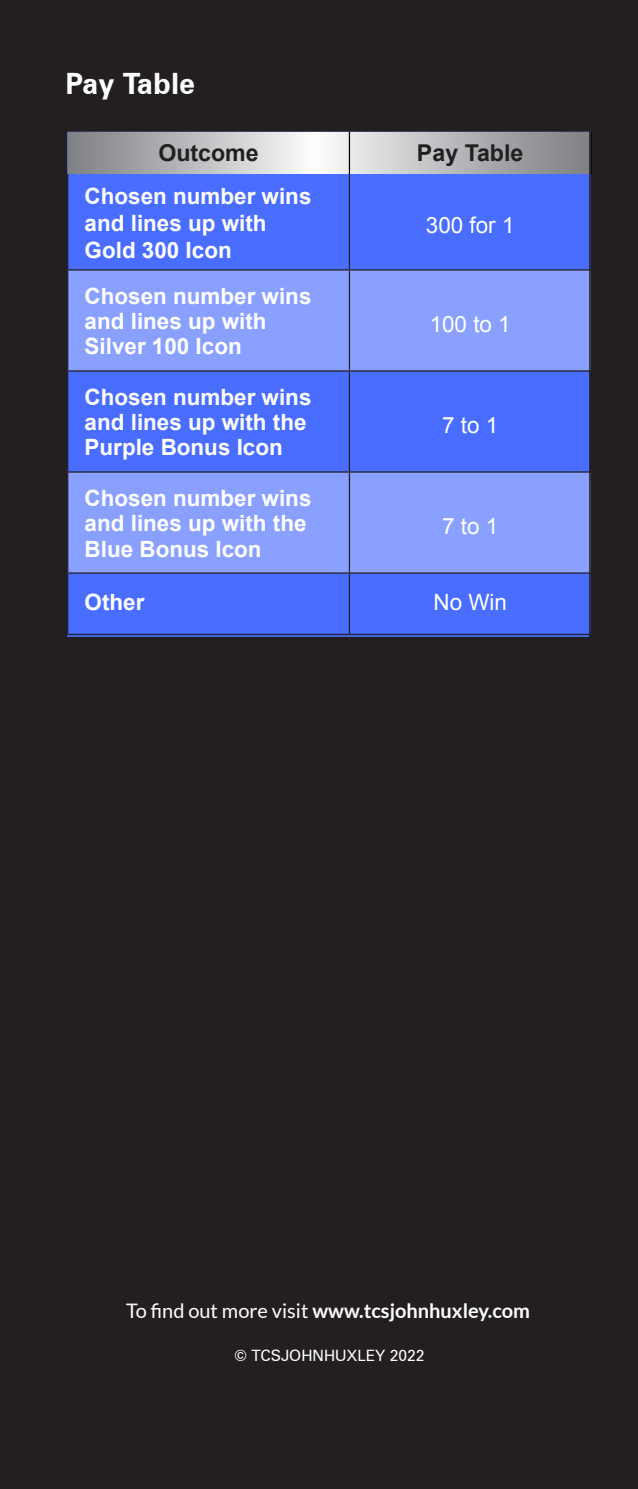
<style>
.page{position:relative;width:638px;height:1489px;background:#fff}
.page>*{position:absolute;margin:0;border:0;box-sizing:border-box;transform-origin:0 0}
.t1{font:700 29.5px "Zurich BT";color:#fff}
.t2{font:700 23.25px "Arial";color:#231f20}
.t3{font:700 22.5px/25px "Arial";color:#fff}
.t4{font:22.5px "Arial";color:#fff}
.t5{font:700 20px "Lato";color:#fff}
.t6{font:15.5px "Zurich BT";color:#fff}
.s1{font-weight:400}
</style>
<div class="page">
<div style="left:0;top:0;width:638px;height:1488px;background:#231f20"></div>
<svg style="left:68px;top:132px;width:520px;height:42px"></svg>
<div style="left:68px;top:174px;width:520px;height:460px;background:#496dff"></div>
<svg style="left:68px;top:270px;width:520px;height:302px;fill:#89a0ff"></svg>
<hr style="left:349px;top:132px;width:1px;height:42px;background:#000">
<hr style="left:590px;top:132px;width:1px;height:42px;background:#000">
<hr style="left:349px;top:370px;width:242px;height:1px;background:#231f20">
<hr style="left:349px;top:371px;width:1px;height:100px;background:#231f20">
<hr style="left:349px;top:471px;width:242px;height:1px;background:#231f20">
<hr style="left:349px;top:174px;width:1px;height:95px;background:#231f20">
<hr style="left:67px;top:269px;width:282px;height:1px;background:#231f20">
<hr style="left:349px;top:269px;width:242px;height:1px;background:#231f20">
<hr style="left:349px;top:270px;width:1px;height:100px;background:#231f20">
<hr style="left:349px;top:472px;width:1px;height:100px;background:#231f20">
<hr style="left:67px;top:370px;width:282px;height:1px;background:#231f20">
<hr style="left:67px;top:471px;width:282px;height:1px;background:#231f20">
<hr style="left:67px;top:572px;width:282px;height:1px;background:#231f20">
<hr style="left:349px;top:572px;width:242px;height:1px;background:#231f20">
<hr style="left:349px;top:573px;width:1px;height:61px;background:#231f20">
<p class="t1" style="left:66px;top:65px;width:131px">Pay Table</p>
<p class="t2" style="left:158px;top:138px;width:102px">Outcome</p>
<p class="t2" style="left:417px;top:138px;width:108px">Pay Table</p>
<p class="t3" style="left:85px;top:183px;width:228px;line-height:27px">Chosen number wins and lines up with</p>
<p class="t3" style="left:85px;top:238px;width:149px">Gold 300 Icon</p>
<p class="t4" style="left:426px;top:210px;width:90px">300 for 1</p>
<p class="t3" style="left:85px;top:285px;width:228px">Chosen number wins and lines up with<br>Silver 100 Icon</p>
<p class="t3" style="left:85px;top:386px;width:228px">Chosen number wins and lines up with the<br>Purple Bonus Icon</p>
<p class="t3" style="left:85px;top:487px;width:228px">Chosen number wins and lines up with the<br>Blue Bonus Icon</p>
<p class="t4" style="left:430px;top:309px;width:83px">100 to 1</p>
<p class="t4" style="left:442px;top:410px;width:58px">7 to 1</p>
<p class="t4" style="left:442px;top:511px;width:58px">7 to 1</p>
<p class="t3" style="left:85px;top:590px;width:61px">Other</p>
<p class="t4" style="left:433px;top:587px;width:75px">No Win</p>
<p class="t5" style="left:126px;top:1298px;width:405px"><span class="s1">To find out more visit</span> www.tcsjohnhuxley.com</p>
<p class="t6" style="left:234px;top:1346px;width:192px">© TCSJOHNHUXLEY 2022</p>
</div>
